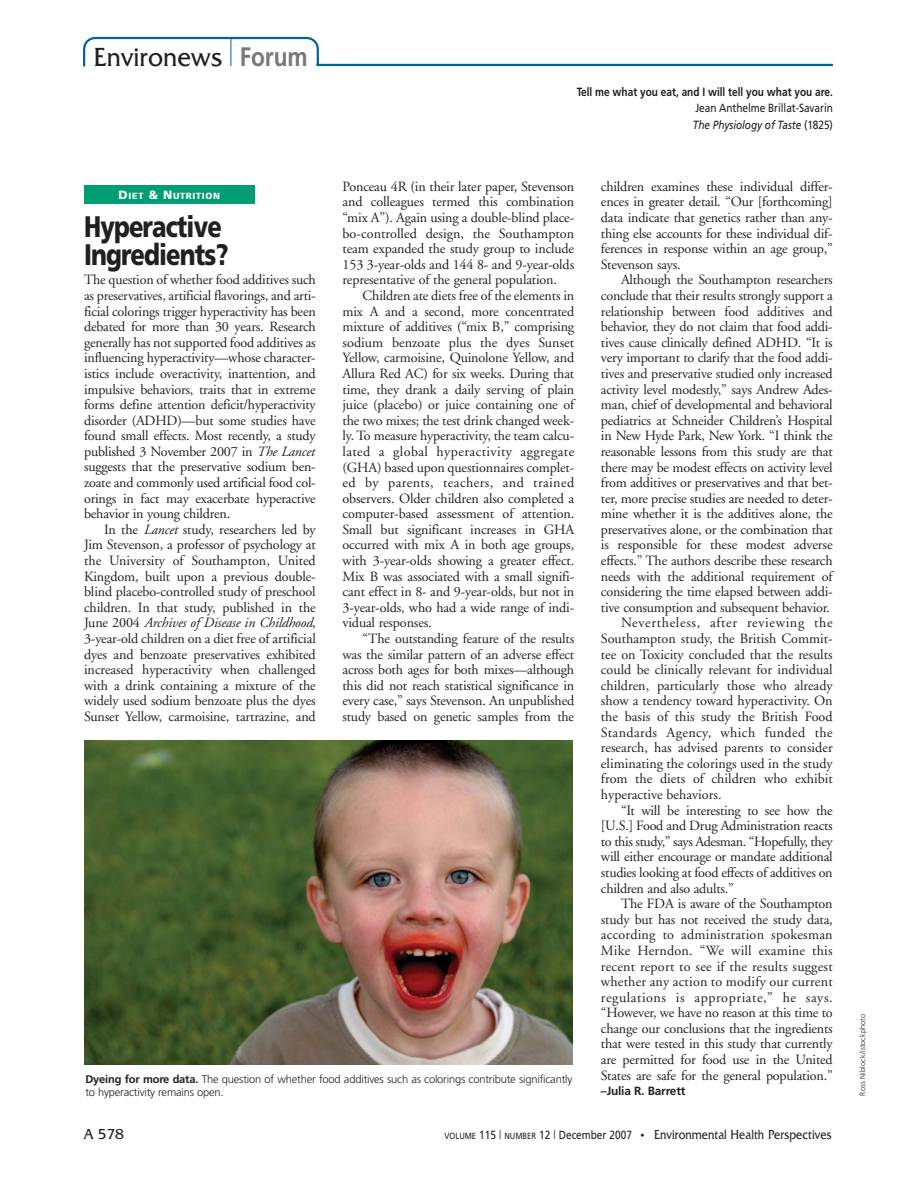
<style>
.page{position:relative;width:918px;height:1188px;background:#fff}
.page>*{position:absolute;margin:0;border:0;box-sizing:border-box;transform-origin:0 0}
.t1{font:900 29.7px/28.7px "Frutiger";letter-spacing:-.035em;color:#231f20;scale:.8 1}
.t2{font:26.7px "Friz Quadrata IT Cby BT";color:#231f20;scale:.95 1}
.t3{font:14.85px "Friz Quadrata IT Cby BT";color:#231f20}
.t4{font:14.1px/15.6px "Adobe Garamond";letter-spacing:-.015em;color:#231f20;text-align:justify}
.t5{font:14.1px "Adobe Garamond";letter-spacing:.015em;color:#231f20}
.t6{font:14.1px "Adobe Garamond";letter-spacing:.04em;color:#231f20}
.t7{font:14.1px "Adobe Garamond";letter-spacing:.045em;color:#231f20}
.t8{font:14.1px "Adobe Garamond";letter-spacing:.03em;color:#231f20}
.t9{font:13.35px "Friz Quadrata IT Cby BT";color:#231f20;scale:.85 1}
.t10{font:11.85px/16.4px "Frutiger";letter-spacing:-.005em;color:#231f20;scale:.85 1}
.t11{font:700 11.85px "Frutiger";color:#231f20;scale:.85 1}
.t12{font:700 11.85px "Frutiger";color:#231f20}
.t13{font:300 11.1px/13.4px "Frutiger";letter-spacing:-.015em;color:#231f20}
.t14{font:900 8.85px "Frutiger";letter-spacing:.08em;color:#fff}
.t15{font:300 7.35px "Frutiger";letter-spacing:.015em;color:#231f20}
.s1{font-family:"Frutiger";font-weight:700;color:#76787a}
.s2{font-style:italic}
.s3{font-size:11.85px}
.s4{font-weight:700}
.s5{font-family:"Frutiger";font-size:8.85px}
.s6{font-family:"Frutiger";font-size:11.85px}
.s7{font-family:"Frutiger";font-weight:300;font-size:11.85px}
.s8{font-size:10.35px}
</style>
<div class="page">
<svg style="left:83px;top:36px;width:750px;height:31px"></svg>
<div style="left:84px;top:185px;width:171px;height:19px;background:#009e72"></div>
<img style="left:85px;top:740px;width:487px;height:324px">
<h2 class="t2" style="left:94px;top:46px;width:227px">Environews <span class="s1">Forum</span></h2>
<p class="t11" style="left:577px;top:87px;width:303px">Tell me what you eat, and I will tell you what you are.</p>
<p class="t10" style="left:693px;top:101px;width:166px">Jean Anthelme Brillat-Savarin<br><span class="s2">The Physiology of Taste</span> (1825)</p>
<p class="t14" style="left:119px;top:192px;width:103px"><span class="s3">D</span>IET <span class="s3">&amp; N</span>UTRITION</p>
<h1 class="t1" style="left:84px;top:214px;width:182px">Hyperactive<br>Ingredients?</h1>
<p class="t4" style="left:84px;top:273px;width:233px">The question of whether food additives such as preservatives, artificial flavorings, and arti&shy;ficial colorings trigger hyperactivity has been debated for more than 30 years. Research generally has not supported food additives as influencing hyperactivity—whose character&shy;istics include overactivity, inattention, and impulsive behaviors, traits that in extreme forms define attention deficit/hyperactivity disorder (ADHD)—but some studies have found small effects. Most recently, a study published 3 November 2007 in <span class="s2">The Lancet </span>suggests that the preservative sodium ben&shy;zoate and commonly used artificial food col&shy;orings in fact may exacerbate hyperactive behavior in young children.</p>
<p class="t4" style="left:84px;top:523px;width:233px;text-indent:20px">In the <span class="s2">Lancet</span> study, researchers led by Jim Stevenson, a professor of psychology at the University of Southampton, United Kingdom, built upon a previous double&shy;blind placebo-controlled study of preschool children. In that study, published in the June 2004 <span class="s2">Archives of Disease in Childhood</span>, 3-year-old children on a diet free of artificial dyes and benzoate preservatives exhibited increased hyperactivity when challenged with a drink containing a mixture of the widely used sodium benzoate plus the dyes Sunset Yellow, carmoisine, tartrazine, and</p>
<p class="t4" style="left:343px;top:180px;width:233px">Ponceau 4R (in their later paper, Stevenson and colleagues termed this combination “mix A”). Again using a double-blind place&shy;bo-controlled design, the Southampton team expanded the study group to include 153 3-year-olds and 144 8- and 9-year-olds representative of the general population.</p>
<p class="t4" style="left:343px;top:289px;width:233px;text-indent:20px">Children ate diets free of the elements in mix A and a second, more concentrated mixture of additives (“mix B,” comprising sodium benzoate plus the dyes Sunset Yellow, carmoisine, Quinolone Yellow, and Allura Red AC) for six weeks. During that time, they drank a daily serving of plain juice (placebo) or juice containing one of the two mixes; the test drink changed week&shy;ly. To measure hyperactivity, the team calcu&shy;lated a global hyperactivity aggregate (GHA) based upon questionnaires complet&shy;ed by parents, teachers, and trained observers. Older children also completed a computer-based assessment of attention.<br>Small but significant increases in GHA occurred with mix A in both age groups, with 3-year-olds showing a greater effect.<br>Mix B was associated with a small signifi&shy;cant effect in 8- and 9-year-olds, but not in 3-year-olds, who had a wide range of indi&shy;vidual responses.</p>
<p class="t4" style="left:343px;top:632px;width:233px;text-indent:20px">“The outstanding feature of the results was the similar pattern of an adverse effect across both ages for both mixes—although this did not reach statistical significance in every case,” says Stevenson. An unpublished study based on genetic samples from the</p>
<p class="t13" style="left:85px;top:1073px;width:489px"><span class="s4">Dyeing for more data.</span> The question of whether food additives such as colorings contribute significantly to hyperactivity remains open.</p>
<p class="t4" style="left:601px;top:180px;width:233px">children examines these individual differ&shy;ences in greater detail. “Our [forthcoming] data indicate that genetics rather than any&shy;thing else accounts for these individual dif&shy;ferences in response within an age group,” Stevenson says.</p>
<p class="t4" style="left:621px;top:273px;width:213px">Although the Southampton researchers</p>
<p class="t4" style="left:601px;top:289px;width:233px">conclude that their results strongly support a</p>
<p class="t4" style="left:601px;top:305px;width:233px">relationship between food additives and</p>
<p class="t4" style="left:601px;top:320px;width:233px">behavior, they do not claim that food addi-</p>
<p class="t4" style="left:601px;top:336px;width:233px">tives cause clinically defined ADHD. “It is</p>
<p class="t4" style="left:601px;top:351px;width:233px">very important to clarify that the food addi-</p>
<p class="t4" style="left:601px;top:367px;width:233px">tives and preservative studied only increased</p>
<p class="t4" style="left:601px;top:383px;width:233px">activity level modestly,” says Andrew Ades-</p>
<p class="t4" style="left:601px;top:398px;width:233px">man, chief of developmental and behavioral</p>
<p class="t4" style="left:601px;top:414px;width:233px">pediatrics at Schneider Children’s Hospital</p>
<p class="t4" style="left:601px;top:429px;width:233px">in New Hyde Park, New York. “I think the</p>
<p class="t4" style="left:601px;top:445px;width:233px">reasonable lessons from this study are that</p>
<p class="t4" style="left:601px;top:461px;width:233px">there may be modest effects on activity level</p>
<p class="t4" style="left:601px;top:476px;width:233px">from additives or preservatives and that bet-</p>
<p class="t4" style="left:601px;top:492px;width:233px">ter, more precise studies are needed to deter-</p>
<p class="t4" style="left:601px;top:507px;width:233px">mine whether it is the additives alone, the</p>
<p class="t4" style="left:601px;top:523px;width:233px">preservatives alone, or the combination that</p>
<p class="t4" style="left:601px;top:539px;width:233px">is responsible for these modest adverse</p>
<p class="t4" style="left:601px;top:554px;width:233px">effects.” The authors describe these research</p>
<p class="t4" style="left:601px;top:570px;width:233px">needs with the additional requirement of</p>
<p class="t4" style="left:601px;top:585px;width:233px">considering the time elapsed between addi-</p>
<p class="t4" style="left:601px;top:601px;width:231px">tive consumption and subsequent behavior.</p>
<p class="t7" style="left:621px;top:617px;width:213px">Nevertheless, after reviewing the</p>
<p class="t4" style="left:601px;top:632px;width:233px">Southampton study, the British Commit-</p>
<p class="t4" style="left:601px;top:648px;width:233px">tee on Toxicity concluded that the results</p>
<p class="t4" style="left:601px;top:663px;width:233px">could be clinically relevant for individual</p>
<p class="t4" style="left:601px;top:679px;width:233px">children, particularly those who already</p>
<p class="t4" style="left:601px;top:694px;width:233px">show a tendency toward hyperactivity. On</p>
<p class="t4" style="left:601px;top:710px;width:233px">the basis of this study the British Food</p>
<p class="t8" style="left:601px;top:726px;width:233px">Standards Agency, which funded the</p>
<p class="t4" style="left:601px;top:741px;width:233px">research, has advised parents to consider</p>
<p class="t4" style="left:601px;top:757px;width:233px">eliminating the colorings used in the study</p>
<p class="t4" style="left:601px;top:772px;width:233px">from the diets of children who exhibit</p>
<p class="t4" style="left:601px;top:788px;width:122px">hyperactive behaviors.</p>
<p class="t4" style="left:621px;top:804px;width:213px">“It will be interesting to see how the</p>
<p class="t4" style="left:601px;top:819px;width:233px">[U.S.] Food and Drug Administration reacts</p>
<p class="t4" style="left:601px;top:835px;width:233px">to this study,” says Adesman. “Hopefully, they</p>
<p class="t4" style="left:601px;top:850px;width:233px">will either encourage or mandate additional</p>
<p class="t4" style="left:601px;top:866px;width:233px">studies looking at food effects of additives on</p>
<p class="t4" style="left:601px;top:882px;width:134px">children and also adults.”</p>
<p class="t4" style="left:621px;top:897px;width:213px">The FDA is aware of the Southampton</p>
<p class="t4" style="left:601px;top:913px;width:233px">study but has not received the study data,</p>
<p class="t5" style="left:601px;top:929px;width:233px">according to administration spokesman</p>
<p class="t5" style="left:601px;top:945px;width:233px">Mike Herndon. “We will examine this</p>
<p class="t5" style="left:601px;top:960px;width:233px">recent report to see if the results suggest</p>
<p class="t5" style="left:601px;top:976px;width:233px">whether any action to modify our current</p>
<p class="t6" style="left:601px;top:992px;width:233px">regulations is appropriate,” he says.</p>
<p class="t4" style="left:601px;top:1006px;width:233px">“However, we have no reason at this time to</p>
<p class="t4" style="left:601px;top:1022px;width:233px">change our conclusions that the ingredients</p>
<p class="t4" style="left:601px;top:1037px;width:233px">that were tested in this study that currently</p>
<p class="t4" style="left:601px;top:1053px;width:233px">are permitted for food use in the United</p>
<p class="t4" style="left:601px;top:1069px;width:233px">States are safe for the general population.”</p>
<p class="t12" style="left:601px;top:1086px;width:86px">–Julia R. Barrett</p>
<p class="t3" style="left:84px;top:1128px;width:41px">A 578</p>
<p class="t9" style="left:445px;top:1129px;width:457px"><span class="s5">VOLUME</span> <span class="s6">115</span> <span class="s7">|</span> <span class="s5">NUMBER</span> <span class="s6">12</span> <span class="s7">|</span> <span class="s6">December 2007</span> <span class="s8">•</span> Environmental Health Perspectives</p>
<p class="t15" style="left:859px;top:1096px;width:83px;rotate:-90deg">Ross Niblock/istockphoto</p>
</div>
